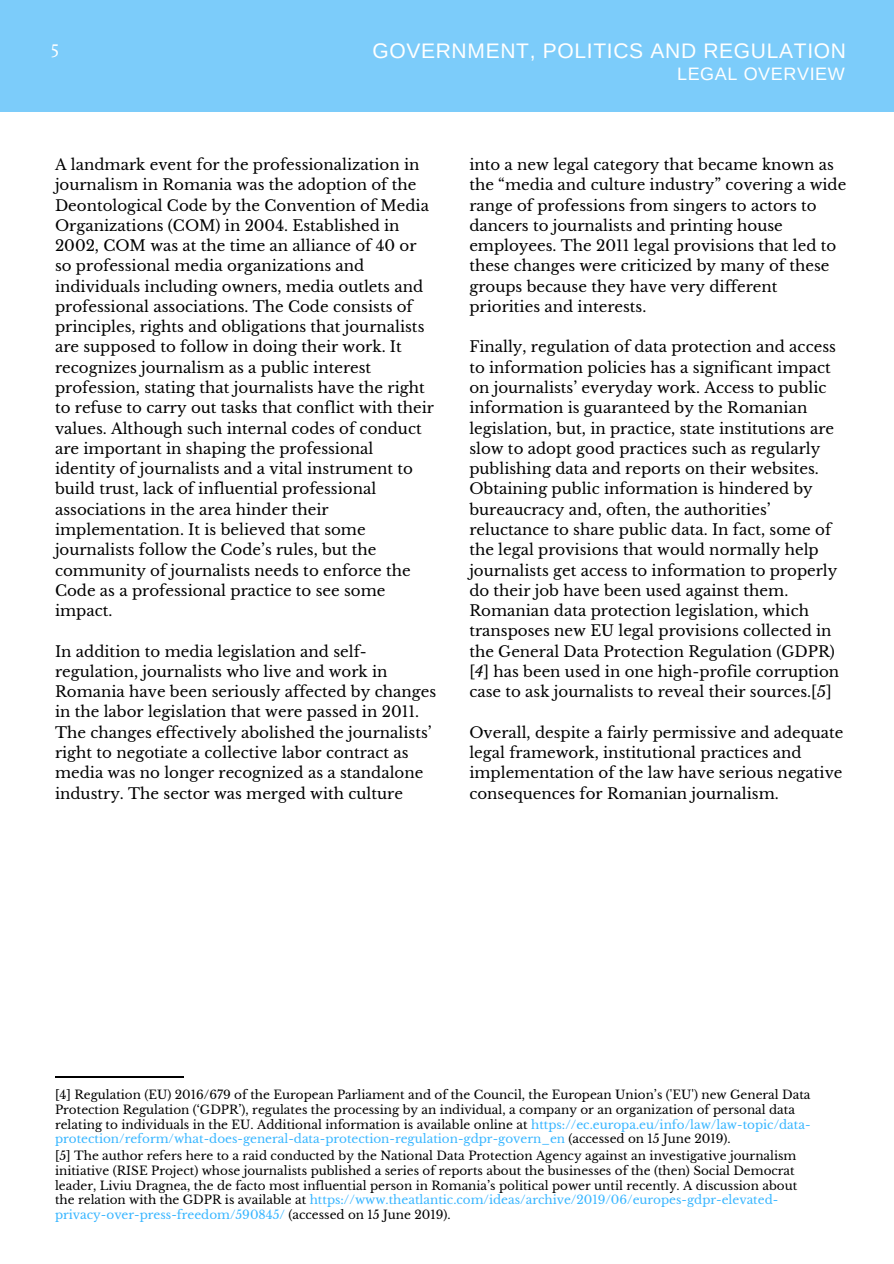
<style>
.page{position:relative;width:894px;height:1264px;background:#fff}
.page>*{position:absolute;margin:0;border:0;box-sizing:border-box;transform-origin:0 0}
.t1{font:21px "Arimo";letter-spacing:.035em;color:#fff}
.t2{font:18px "Arimo";letter-spacing:.035em;color:#fff}
.t3{font:18px "Lustria";color:#fff}
.t4{font:15px/20.2px "Libre Baskerville";color:#000}
.t5{font:12px/14.7px "Libre Baskerville";color:#000}
.s1{font-style:italic}
.s2{color:#38b6ff}
</style>
<div class="page">
<div style="left:0;top:0;width:893px;height:111px;background:#7cccfa"></div>
<hr style="left:55px;top:1076px;width:128px;height:1px;background:#000">
<p class="t3" style="left:51px;top:39px;width:10px">5</p>
<h1 class="t1" style="left:372px;top:39px;width:475px">GOVERNMENT, POLITICS AND REGULATION</h1>
<p class="t4" style="left:55px;top:155px;width:380px">A landmark event for the professionalization in journalism in Romania was the adoption of the Deontological Code by the Convention of Media Organizations (COM) in 2004. Established in 2002, COM was at the time an alliance of 40 or so professional media organizations and individuals including owners, media outlets and professional associations. The Code consists of principles, rights and obligations that journalists are supposed to follow in doing their work. It recognizes journalism as a public interest profession, stating that journalists have the right to refuse to carry out tasks that conflict with their values. Although such internal codes of conduct are important in shaping the professional identity of journalists and a vital instrument to build trust, lack of influential professional associations in the area hinder their implementation. It is believed that some journalists follow the Code’s rules, but the community of journalists needs to enforce the Code as a professional practice to see some impact.</p>
<p class="t4" style="left:55px;top:641px;width:382px">In addition to media legislation and self&shy;regulation, journalists who live and work in Romania have been seriously affected by changes in the labor legislation that were passed in 2011.<br>The changes effectively abolished the journalists’ right to negotiate a collective labor contract as media was no longer recognized as a standalone industry. The sector was merged with culture</p>
<p class="t2" style="left:677px;top:64px;width:169px">LEGAL OVERVIEW</p>
<p class="t4" style="left:469px;top:155px;width:378px">into a new legal category that became known as the “media and culture industry” covering a wide range of professions from singers to actors to dancers to journalists and printing house employees. The 2011 legal provisions that led to these changes were criticized by many of these groups because they have very different priorities and interests.</p>
<p class="t4" style="left:469px;top:337px;width:371px">Finally, regulation of data protection and access to information policies has a significant impact on journalists’ everyday work. Access to public information is guaranteed by the Romanian legislation, but, in practice, state institutions are slow to adopt good practices such as regularly publishing data and reports on their websites.<br>Obtaining public information is hindered by bureaucracy and, often, the authorities’ reluctance to share public data. In fact, some of the legal provisions that would normally help journalists get access to information to properly do their job have been used against them.<br>Romanian data protection legislation, which transposes new EU legal provisions collected in the General Data Protection Regulation (GDPR) [<span class="s1">4</span>] has been used in one high-profile corruption case to ask journalists to reveal their sources.[<span class="s1">5</span>]</p>
<p class="t4" style="left:469px;top:722px;width:375px">Overall, despite a fairly permissive and adequate legal framework, institutional practices and implementation of the law have serious negative consequences for Romanian journalism.</p>
<p class="t5" style="left:55px;top:1087px;width:756px">[4] Regulation (EU) 2016/679 of the European Parliament and of the Council, the European Union’s ('EU') new General Data Protection Regulation (‘GDPR’), regulates the processing by an individual, a company or an organization of personal data relating to individuals in the EU. Additional information is available online at <span class="s2">https://ec.europa.eu/info/law/law-topic/data&shy;protection/reform/what-does-general-data-protection-regulation-gdpr-govern_en</span> (accessed on 15 June 2019).</p>
<p class="t5" style="left:55px;top:1148px;width:743px">[5] The author refers here to a raid conducted by the National Data Protection Agency against an investigative journalism initiative (RISE Project) whose journalists published a series of reports about the businesses of the (then) Social Democrat leader, Liviu Dragnea, the de facto most influential person in Romania’s political power until recently. A discussion about the relation with the GDPR is available at <span class="s2">https://www.theatlantic.com/ideas/archive/2019/06/europes-gdpr-elevated&shy;privacy-over-press-freedom/590845/</span> (accessed on 15 June 2019).</p>
</div>
